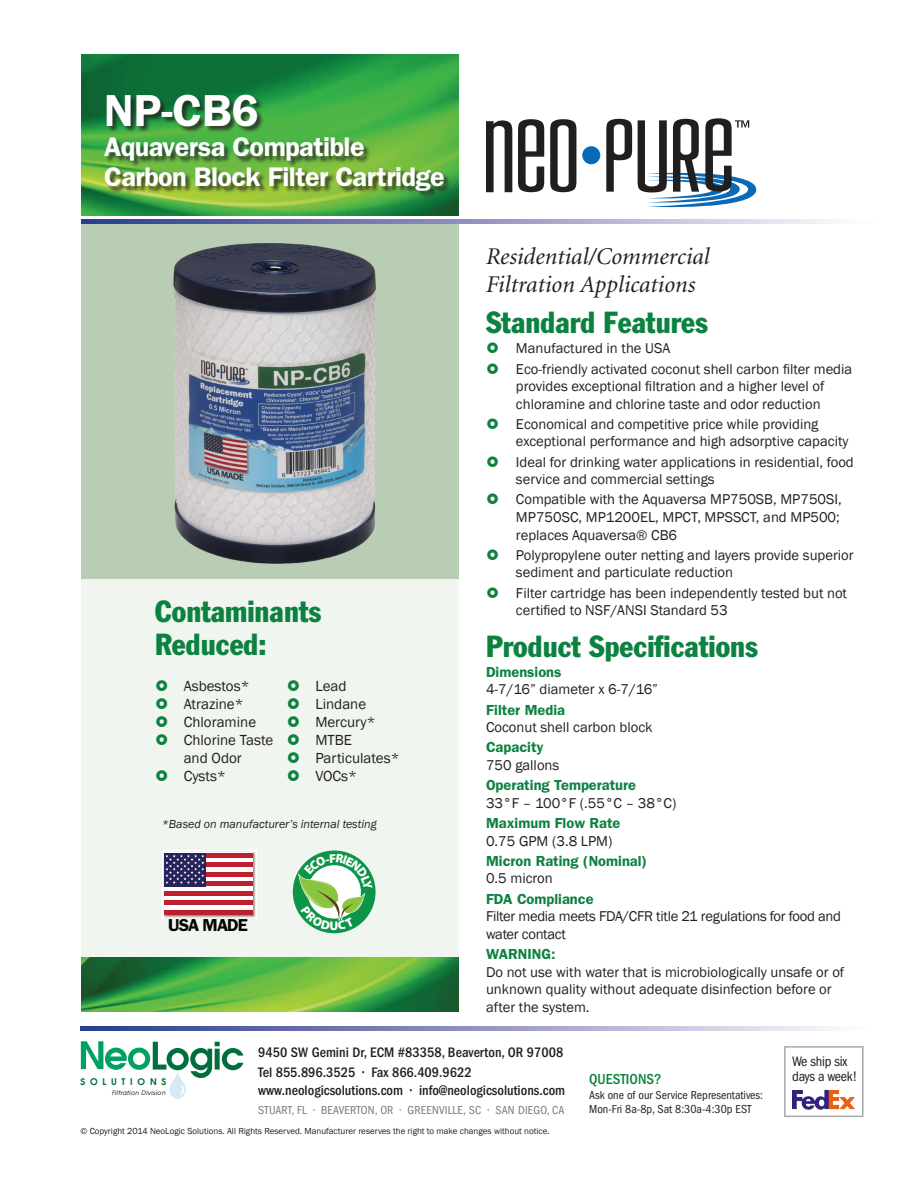
<style>
.page{position:relative;width:918px;height:1188px;background:#fff}
.page>*{position:absolute;margin:0;border:0;box-sizing:border-box;transform-origin:0 0}
.t1{font:600 45px "Franklin Gothic";color:#fff}
.t2{font:condensed 30px "Franklin Gothic";color:#0c8240}
.t3{font:600 27px "Franklin Gothic";letter-spacing:-.02em;color:#fff}
.t4{font:italic 24px "Minion";color:#231f20}
.t5{font:600 17.4px "Franklin Gothic";letter-spacing:-.055em;color:#050504}
.t6{font:15px/18px "Franklin Gothic";color:#231f20}
.t7{font:500 condensed 15px "Franklin Gothic";color:#0c8240}
.t8{font:14.7px/17.5px "Franklin Gothic";color:#231f20}
.t9{font:14.7px/17.5px "Franklin Gothic";letter-spacing:-.02em;color:#231f20}
.t10{font:600 14.7px/17.5px "Franklin Gothic";color:#0c8240}
.t11{font:500 condensed 14.25px "Franklin Gothic";color:#231f20}
.t12{font:condensed 14.25px/15px "Franklin Gothic";letter-spacing:-.02em;color:#231f20}
.t13{font:condensed 12px "Franklin Gothic";color:#231f20}
.t14{font:condensed 12px "Franklin Gothic";letter-spacing:.015em;color:#76787b}
.t15{font:italic 12px "Franklin Gothic";color:#231f20}
.t16{font:600 9.15px "Avant Garde";letter-spacing:.52em;color:#006f3c}
.t17{font:9px "Franklin Gothic";color:#231f20}
.t18{font:italic 6.15px "Avant Garde";letter-spacing:.055em;color:#040503}
.s1{font-weight:600;color:#0c8240}
.s2{font-weight:400;color:#231f20}
</style>
<div class="page">
<img style="left:81px;top:54px;width:378px;height:162px">
<div style="left:81px;top:579px;width:378px;height:404px;background:#f0f5f0"></div>
<div style="left:81px;top:224px;width:378px;height:355px;background:#b9cdb5"></div>
<img style="left:173px;top:243px;width:203px;height:321px">
<svg style="left:486px;top:119px;width:90px;height:73px"></svg>
<div style="left:582px;top:146px;width:18px;height:18px;background:#0a6ab6;border-radius:50%"></div>
<svg style="left:606px;top:119px;width:26px;height:73px"></svg>
<svg style="left:638px;top:118px;width:118px;height:89px"></svg>
<svg style="left:81px;top:219px;width:751px;height:5px;background:#8d93c0"></svg>
<div style="left:105px;top:95px;width:346px;height:103px;background:#231f20;opacity:.75"></div>
<div style="left:293px;top:851px;width:83px;height:82px;background:#0c9447;border-radius:50%"></div>
<img style="left:81px;top:957px;width:378px;height:54px">
<svg style="left:81px;top:1041px;width:162px;height:58px"></svg>
<svg style="left:80px;top:1026px;width:752px;height:4px;background:#8d93c0"></svg>
<div style="left:784px;top:1046px;width:80px;height:71px;border:2px solid #a8a9ad"></div>
<img style="left:792px;top:1090px;width:63px;height:20px">
<img style="left:162px;top:851px;width:94px;height:67px">
<div style="left:164px;top:853px;width:89px;height:61px;background:#fff"></div>
<div style="left:205px;top:853px;width:48px;height:5px;background:#bf1f2d"></div>
<div style="left:205px;top:862px;width:48px;height:5px;background:#bf1f2d"></div>
<hr style="left:205px;top:872px;width:48px;height:4px;background:#bf1f2d">
<div style="left:205px;top:881px;width:48px;height:5px;background:#bf1f2d"></div>
<div style="left:164px;top:891px;width:89px;height:5px;background:#bf1f2d"></div>
<div style="left:164px;top:900px;width:89px;height:5px;background:#bf1f2d"></div>
<hr style="left:164px;top:910px;width:89px;height:4px;background:#bf1f2d">
<div style="left:164px;top:853px;width:42px;height:33px;background:#27235d"></div>
<svg style="left:166px;top:855px;width:38px;height:29px"></svg>
<svg style="left:299px;top:854px;width:74px;height:77px"></svg>
<p class="t1" style="left:104px;top:84px;width:156px">NP-CB6</p>
<p class="t3" style="left:104px;top:130px;width:262px">Aquaversa Compatible</p>
<p class="t3" style="left:104px;top:160px;width:342px">Carbon Block Filter Cartridge</p>
<p class="t4" style="left:486px;top:244px;width:225px">Residential/Commercial</p>
<p class="t4" style="left:486px;top:272px;width:211px">Filtration Applications</p>
<p class="t2" style="left:486px;top:304px;width:223px">Standard Features</p>
<p class="t8" style="left:516px;top:340px;width:156px">Manufactured in the USA</p>
<p class="t8" style="left:516px;top:360px;width:338px">Eco-friendly activated coconut shell carbon filter media provides exceptional filtration and a higher level of chloramine and chlorine taste and odor reduction</p>
<p class="t8" style="left:516px;top:415px;width:334px">Economical and competitive price while providing exceptional performance and high adsorptive capacity</p>
<p class="t8" style="left:516px;top:453px;width:339px">Ideal for drinking water applications in residential, food service and commercial settings</p>
<p class="t8" style="left:516px;top:491px;width:327px">Compatible with the Aquaversa MP750SB, MP750SI,<br>MP750SC, MP1200EL, MPCT, MPSSCT, and MP500; replaces Aquaversa® CB6</p>
<p class="t8" style="left:516px;top:546px;width:339px">Polypropylene outer netting and layers provide superior sediment and particulate reduction</p>
<p class="t8" style="left:516px;top:584px;width:333px">Filter cartridge has been independently tested but not certified to NSF/ANSI Standard 53</p>
<p class="t2" style="left:486px;top:628px;width:273px">Product Specifications</p>
<p class="t8" style="left:486px;top:663px;width:174px"><span class="s1">Dimensions<br></span>4-7/16” diameter x 6-7/16”</p>
<p class="t8" style="left:486px;top:701px;width:168px"><span class="s1">Filter Media<br></span>Coconut shell carbon block</p>
<p class="t8" style="left:486px;top:739px;width:75px"><span class="s1">Capacity<br></span>750 gallons</p>
<p class="t8" style="left:486px;top:777px;width:192px"><span class="s1">Operating Temperature<br></span>33°F – 100°F (.55°C – 38°C)</p>
<p class="t10" style="left:486px;top:814px;width:136px">Maximum Flow Rate<br><span class="s2">0.75 GPM (3.8 LPM)</span></p>
<p class="t10" style="left:486px;top:852px;width:163px">Micron Rating (Nominal)<br><span class="s2">0.5 micron</span></p>
<p class="t9" style="left:486px;top:890px;width:357px"><span class="s1">FDA Compliance<br></span>Filter media meets FDA/CFR title 21 regulations for food and water contact</p>
<p class="t8" style="left:486px;top:946px;width:360px"><span class="s1">WARNING:<br></span>Do not use with water that is microbiologically unsafe or of unknown quality without adequate disinfection before or after the system.</p>
<p class="t11" style="left:258px;top:1045px;width:307px">9450 SW Gemini Dr, ECM #83358, Beaverton, OR 97008</p>
<p class="t11" style="left:258px;top:1064px;width:215px">Tel 855.896.3525 • Fax 866.409.9622</p>
<p class="t11" style="left:258px;top:1082px;width:308px">www.neologicsolutions.com • info@neologicsolutions.com</p>
<p class="t14" style="left:258px;top:1103px;width:308px">STUART, FL • BEAVERTON, OR • GREENVILLE, SC • SAN DIEGO, CA</p>
<p class="t17" style="left:80px;top:1125px;width:471px">© Copyright 2014 NeoLogic Solutions. All Rights Reserved. Manufacturer reserves the right to make changes without notice.</p>
<p class="t2" style="left:155px;top:593px;width:168px">Contaminants</p>
<p class="t2" style="left:155px;top:626px;width:113px">Reduced:</p>
<p class="t6" style="left:184px;top:677px;width:67px">Asbestos*</p>
<p class="t6" style="left:184px;top:695px;width:61px">Atrazine*</p>
<p class="t6" style="left:184px;top:713px;width:74px">Chloramine</p>
<p class="t6" style="left:184px;top:731px;width:91px">Chlorine Taste and Odor</p>
<p class="t6" style="left:184px;top:767px;width:44px">Cysts*</p>
<p class="t6" style="left:315px;top:678px;width:33px">Lead</p>
<p class="t6" style="left:315px;top:696px;width:52px">Lindane</p>
<p class="t6" style="left:315px;top:714px;width:62px">Mercury*</p>
<p class="t6" style="left:315px;top:732px;width:38px">MTBE</p>
<p class="t6" style="left:315px;top:750px;width:86px">Particulates*</p>
<p class="t6" style="left:315px;top:768px;width:43px">VOCs*</p>
<p class="t15" style="left:162px;top:817px;width:216px">*Based on manufacturer’s internal testing</p>
<p class="t5" style="left:168px;top:915px;width:81px">USA MADE</p>
<p class="t12" style="left:792px;top:1054px;width:67px">We ship six days a week!</p>
<p class="t7" style="left:589px;top:1071px;width:74px">QUESTIONS?</p>
<p class="t13" style="left:589px;top:1088px;width:175px">Ask one of our Service Representatives:</p>
<p class="t13" style="left:589px;top:1102px;width:164px">Mon-Fri 8a-8p, Sat 8:30a-4:30p EST</p>
<p class="t16" style="left:80px;top:1076px;width:87px">SOLUTIONS</p>
<p class="t18" style="left:112px;top:1089px;width:55px">Filtration Division</p>
</div>
